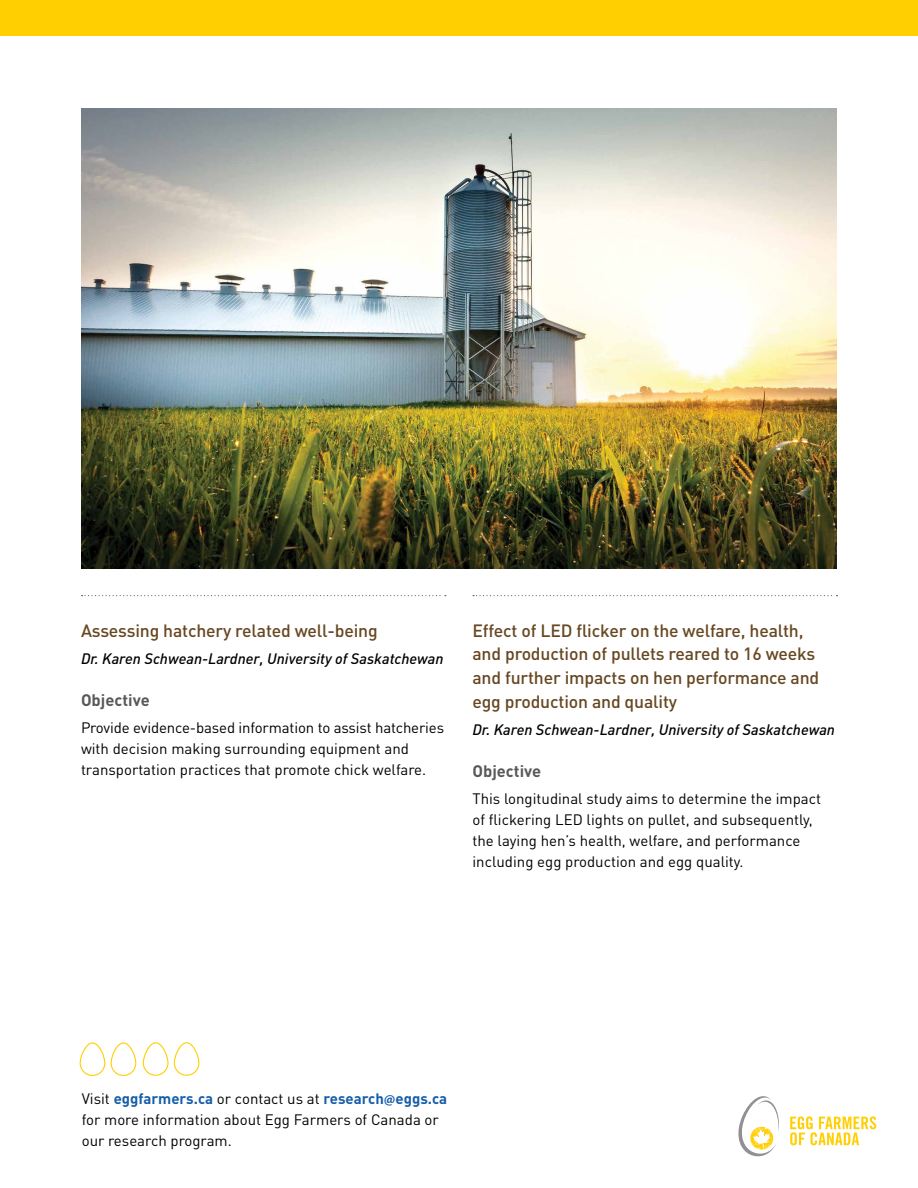
<style>
.page{position:relative;width:918px;height:1188px;background:#fff}
.page>*{position:absolute;margin:0;border:0;box-sizing:border-box;transform-origin:0 0}
.t1{font:500 17.7px/23.5px "DIN Pro";letter-spacing:-.01em;color:#674822}
.t2{font:700 16.5px "DIN Pro";color:#58595b}
.t3{font:15px/21px "DIN Pro";color:#000}
.t4{font:italic 500 15px "DIN";color:#000}
.s1{font-weight:700;color:#165ea9}
.s2{font-family:"Myriad Pro";font-weight:700;color:#165ea9}
</style>
<div class="page">
<div style="left:0;top:0;width:918px;height:35px;background:#ffcf01"></div>
<div style="left:143px;top:1042px;width:26px;height:34px;border:1px solid #ffcf01;border-radius:12px"></div>
<div style="left:80px;top:1042px;width:25px;height:34px;border:1px solid #ffcf01;border-radius:12px"></div>
<div style="left:174px;top:1042px;width:25px;height:34px;border:1px solid #ffcf01;border-radius:12px"></div>
<div style="left:111px;top:1042px;width:25px;height:34px;border:1px solid #ffcf01;border-radius:12px"></div>
<svg style="left:738px;top:1096px;width:41px;height:60px"></svg>
<svg style="left:790px;top:1116px;width:86px;height:29px"></svg>
<svg style="left:82px;top:595px;width:364px;height:1px"></svg>
<svg style="left:473px;top:595px;width:364px;height:1px"></svg>
<img style="left:81px;top:108px;width:756px;height:460px">
<p class="t1" style="left:81px;top:618px;width:298px">Assessing hatchery related well-being</p>
<p class="t4" style="left:81px;top:650px;width:364px">Dr. Karen Schwean-Lardner, University of Saskatchewan</p>
<p class="t2" style="left:81px;top:689px;width:70px">Objective</p>
<p class="t3" style="left:81px;top:717px;width:365px">Provide evidence-based information to assist hatcheries with decision making surrounding equipment and transportation practices that promote chick welfare.</p>
<p class="t1" style="left:472px;top:618px;width:348px">Effect of LED flicker on the welfare, health, and production of pullets reared to 16 weeks and further impacts on hen performance and egg production and quality</p>
<p class="t4" style="left:472px;top:720px;width:364px">Dr. Karen Schwean-Lardner, University of Saskatchewan</p>
<p class="t2" style="left:472px;top:759px;width:70px">Objective</p>
<p class="t3" style="left:472px;top:788px;width:350px">This longitudinal study aims to determine the impact of flickering LED lights on pullet, and subsequently, the laying hen’s health, welfare, and performance including egg production and egg quality.</p>
<p class="t3" style="left:82px;top:1087px;width:367px">Visit <span class="s1">eggfarmers.ca</span> or contact us at <span class="s1">research</span><span class="s2">@</span><span class="s1">eggs.ca </span>for more information about Egg Farmers of Canada or our research program.</p>
</div>
